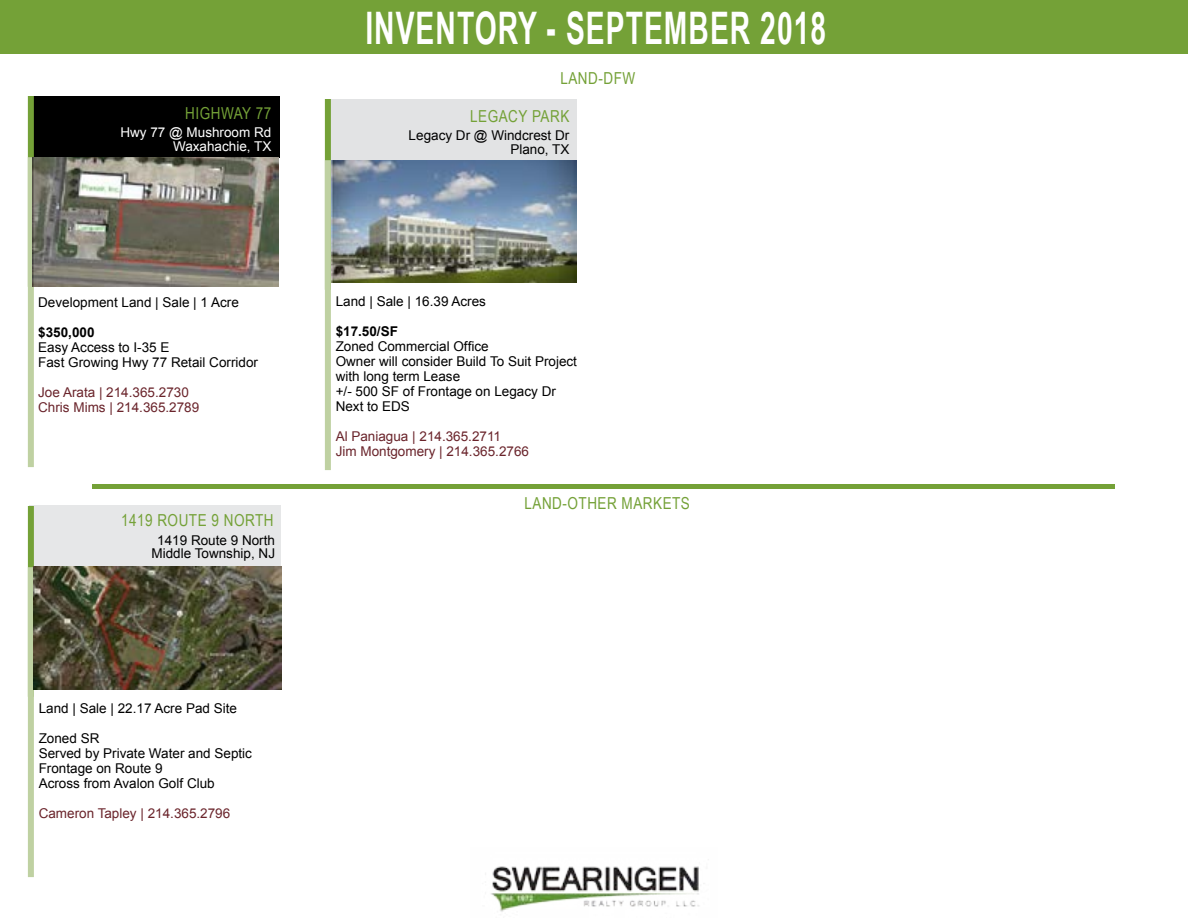
<style>
.page{position:relative;width:1188px;height:918px;background:#fff}
.page>*{position:absolute;margin:0;border:0;box-sizing:border-box;transform-origin:0 0}
.t1{font:700 44.85px "Arial Narrow";letter-spacing:.03em;color:#fff;scale:.77 1}
.t2{font:16.5px "Arial Narrow";letter-spacing:.03em;color:#74a137}
.t3{font:13.5px/15px "Arial";color:#000}
.t4{font:13.5px/15px "Arial";color:#6a242b}
.t5{font:13.5px/13.5px "Arial";color:#fff;text-align:right}
.t6{font:700 13.5px "Arial";color:#000}
</style>
<div class="page">
<div style="left:325px;top:99px;width:252px;height:61px;background:#e2e3e4"></div>
<div style="left:325px;top:99px;width:6px;height:191px;background:#74a137"></div>
<img style="left:331px;top:160px;width:246px;height:123px">
<div style="left:325px;top:160px;width:6px;height:310px;background:#bfd1a2"></div>
<div style="left:0;top:0;width:1188px;height:54px;background:#74a137"></div>
<div style="left:28px;top:96px;width:252px;height:61px;background:#000"></div>
<div style="left:28px;top:96px;width:6px;height:191px;background:#74a137"></div>
<div style="left:28px;top:157px;width:6px;height:310px;background:#bfd1a2"></div>
<img style="left:33px;top:158px;width:245px;height:129px">
<img style="left:491px;top:866px;width:213px;height:46px">
<div style="left:29px;top:506px;width:252px;height:61px;background:#e6e7e8"></div>
<div style="left:28px;top:506px;width:6px;height:191px;background:#74a137"></div>
<div style="left:28px;top:567px;width:6px;height:310px;background:#bfd1a2"></div>
<img style="left:34px;top:566px;width:247px;height:123px">
<hr style="left:92px;top:484px;width:1022px;height:4px;background:#74a137">
<p class="t2" style="left:185px;top:101px;width:88px">HIGHWAY 77</p>
<p class="t5" style="left:120px;top:126px;width:153px">Hwy 77 @ Mushroom Rd<br>Waxahachie, TX</p>
<p class="t3" style="left:38px;top:295px;width:202px">Development Land | Sale | 1 Acre</p>
<p class="t6" style="left:38px;top:324px;width:58px">$350,000</p>
<p class="t3" style="left:38px;top:340px;width:221px">Easy Access to I-35 E<br>Fast Growing Hwy 77 Retail Corridor</p>
<p class="t4" style="left:38px;top:385px;width:163px">Joe Arata | 214.365.2730<br>Chris Mims | 214.365.2789</p>
<p class="t2" style="left:121px;top:508px;width:154px">1419 ROUTE 9 NORTH</p>
<p class="t3" style="left:152px;top:533px;width:125px;line-height:13.5px;text-align:center">1419 Route 9 North<br>Middle Township, NJ</p>
<p class="t3" style="left:39px;top:701px;width:200px">Land | Sale | 22.17 Acre Pad Site</p>
<p class="t3" style="left:39px;top:731px;width:215px">Zoned SR<br>Served by Private Water and Septic<br>Frontage on Route 9<br>Across from Avalon Golf Club</p>
<p class="t4" style="left:39px;top:806px;width:193px">Cameron Tapley | 214.365.2796</p>
<h1 class="t1" style="left:365px;top:-6px;width:600px">INVENTORY - SEPTEMBER 2018</h1>
<p class="t2" style="left:560px;top:66px;width:76px">LAND-DFW</p>
<p class="t2" style="left:470px;top:104px;width:101px">LEGACY PARK</p>
<p class="t3" style="left:409px;top:129px;width:162px;line-height:13.5px;text-align:right">Legacy Dr @ Windcrest Dr<br>Plano, TX</p>
<p class="t3" style="left:336px;top:294px;width:152px">Land | Sale | 16.39 Acres</p>
<p class="t6" style="left:336px;top:322px;width:64px">$17.50/SF</p>
<p class="t3" style="left:336px;top:339px;width:243px">Zoned Commercial Office<br>Owner will consider Build To Suit Project with long term Lease<br>+/- 500 SF of Frontage on Legacy Dr<br>Next to EDS</p>
<p class="t4" style="left:336px;top:429px;width:195px">Al Paniagua | 214.365.2711<br>Jim Montgomery | 214.365.2766</p>
<p class="t2" style="left:524px;top:491px;width:167px">LAND-OTHER MARKETS</p>
</div>
